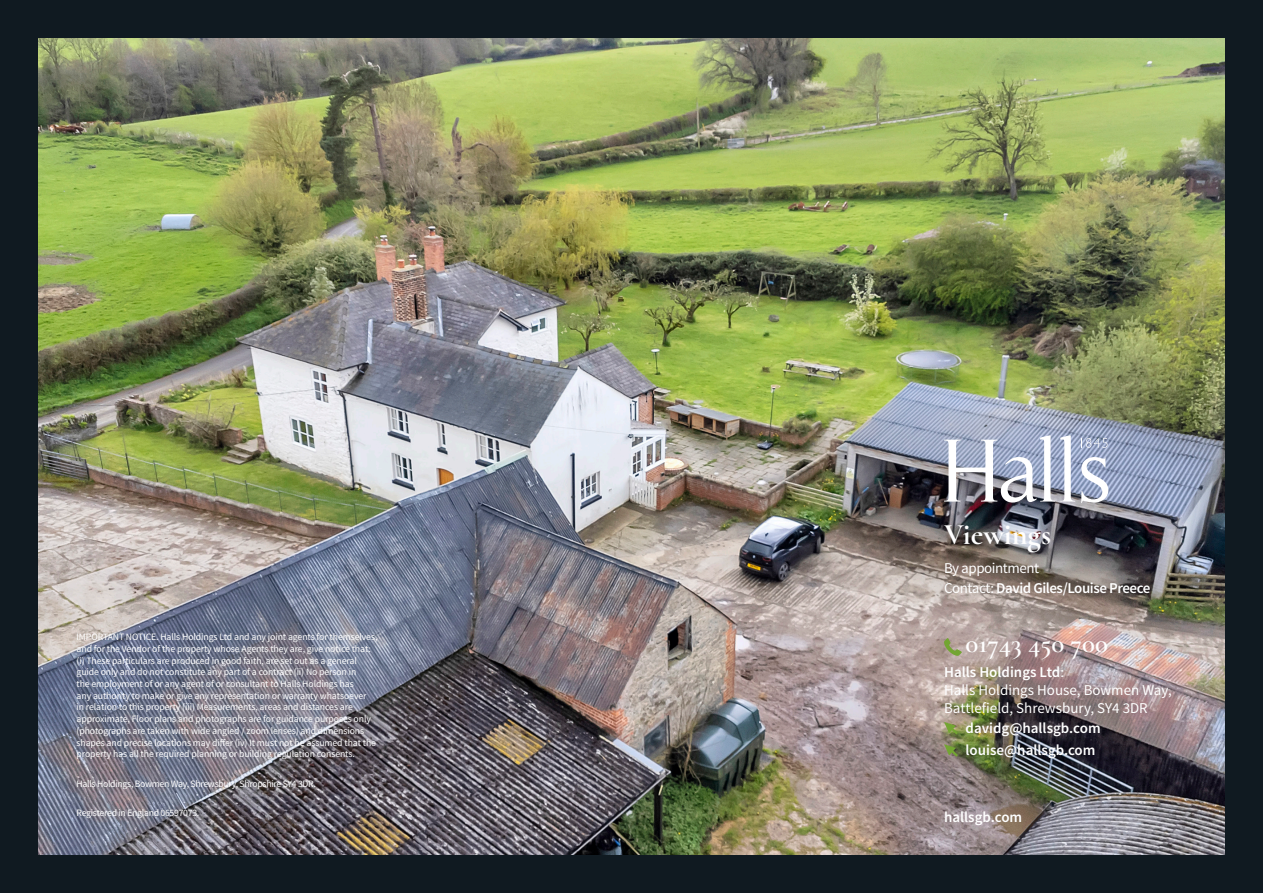
<style>
.page{position:relative;width:1263px;height:893px;background:#101a21}
.page>*{position:absolute;margin:0;border:0;box-sizing:border-box;transform-origin:0 0}
.t1{font:700 30px "Cormorant";color:#fff}
.t2{font:600 27px "Cormorant";color:#fff}
.t3{font:15px/18px "Source Sans Pro";color:#fff}
.t4{font:600 15px "Source Sans Pro";color:#fff}
.t5{font:600 15px "Source Sans Pro";letter-spacing:-.03em;color:#fff}
.t6{font:15px "Source Sans Pro";letter-spacing:-.03em;color:#fff}
.t7{font:9.75px/11.7px "Source Sans Pro";letter-spacing:-.01em;color:#fff}
.t8{font:9.75px "Source Sans Pro";letter-spacing:-.03em;color:#fff}
.s1{font-weight:400}
.s2{font-weight:600}
</style>
<div class="page">
<img style="left:38px;top:38px;width:1187px;height:817px">
<svg style="left:944px;top:638px;width:18px;height:18px"></svg>
<svg style="left:944px;top:722px;width:14px;height:12px"></svg>
<svg style="left:944px;top:744px;width:14px;height:13px"></svg>
<svg style="left:944px;top:435px;width:131px;height:68px;background:#adb2c2"></svg>
<svg style="left:1081px;top:457px;width:27px;height:46px"></svg>
<svg style="left:1081px;top:438px;width:26px;height:10px"></svg>
<p class="t7" style="left:77px;top:631px;width:302px">IMPORTANT NOTICE. Halls Holdings Ltd and any joint agents for themselves, and for the Vendor of the property whose Agents they are, give notice that: (i) These particulars are produced in good faith, are set out as a general guide only and do not constitute any part of a contract (ii) No person in<br>the employment of or any agent of or consultant to Halls Holdings has<br>any authority to make or give any representation or warranty whatsoever<br>in relation to this property (iii) Measurements, areas and distances are approximate, Floor plans and photographs are for guidance purposes only (photographs are taken with wide angled / zoom lenses) and dimensions shapes and precise locations may differ (iv) It must not be assumed that the property has all the required planning or building regulation consents.</p>
<p class="t8" style="left:77px;top:778px;width:241px">Halls Holdings, Bowmen Way, Shrewsbury, Shropshire SY4 3DR.</p>
<p class="t8" style="left:77px;top:807px;width:124px">Registered in England 06597073.</p>
<p class="t1" style="left:944px;top:516px;width:109px">Viewings</p>
<p class="t6" style="left:944px;top:559px;width:97px">By appointment</p>
<p class="t5" style="left:944px;top:578px;width:208px"><span class="s1">Contact:</span> David Giles/Louise Preece</p>
<p class="t2" style="left:965px;top:626px;width:144px">01743 450 700</p>
<p class="t3" style="left:944px;top:663px;width:229px"><span class="s2">Halls Holdings Ltd</span>:<br>Halls Holdings House, Bowmen Way,<br>Battlefield, Shrewsbury, SY4 3DR</p>
<p class="t4" style="left:965px;top:718px;width:137px">davidg@hallsgb.com</p>
<p class="t4" style="left:965px;top:740px;width:131px">louise@hallsgb.com</p>
<p class="t4" style="left:944px;top:807px;width:80px">hallsgb.com</p>
</div>
